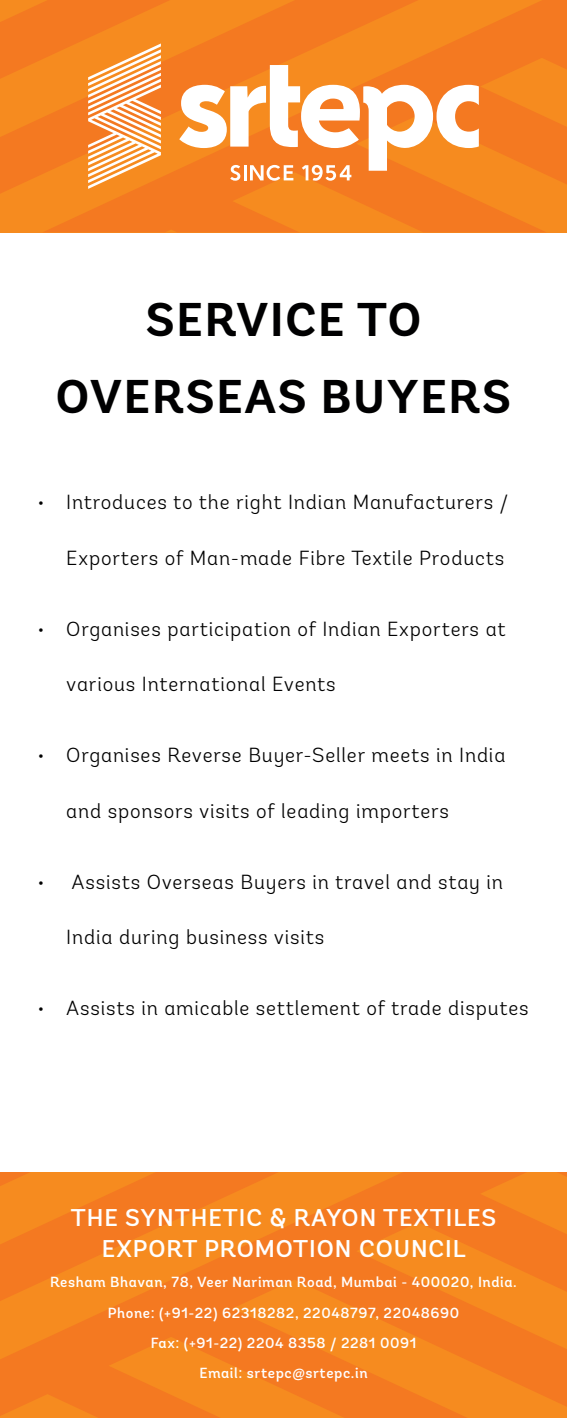
<style>
.page{position:relative;width:567px;height:1418px;background:#fff}
.page>*{position:absolute;margin:0;border:0;box-sizing:border-box;transform-origin:0 0}
.t1{font:700 47.24px/76.8px "Andes";letter-spacing:.04em;color:#000001;text-align:center}
.t2{font:500 24.22px/30.3px "Andes";letter-spacing:.04em;color:#fff;text-align:center}
.t3{font:300 20.4px "Andes";letter-spacing:.04em;color:#000001}
.t4{font:500 14.62px/30.3px "Andes";letter-spacing:.04em;color:#fff;text-align:center}
</style>
<div class="page">
<svg style="left:42px;top:0;width:525px;height:232px;background:#f48120"></svg>
<svg style="left:0;top:1172px;width:567px;height:245px;background:#f48120"></svg>
<svg style="left:0;top:0;width:170px;height:189px;background:#f6913b"></svg>
<svg style="left:179px;top:65px;width:300px;height:116px"></svg>
<h1 class="t1" style="left:56px;top:282px;width:457px">SERVICE TO<br>OVERSEAS BUYERS</h1>
<p class="t3" style="left:38px;top:490px;width:472px">• Introduces to the right Indian Manufacturers /</p>
<p class="t3" style="left:66px;top:545px;width:439px">Exporters of Man-made Fibre Textile Products</p>
<p class="t3" style="left:38px;top:616px;width:470px">• Organises participation of Indian Exporters at</p>
<p class="t3" style="left:66px;top:671px;width:271px">various International Events</p>
<p class="t3" style="left:38px;top:743px;width:469px">• Organises Reverse Buyer-Seller meets in India</p>
<p class="t3" style="left:66px;top:798px;width:384px">and sponsors visits of leading importers</p>
<p class="t3" style="left:38px;top:869px;width:467px">• Assists Overseas Buyers in travel and stay in</p>
<p class="t3" style="left:66px;top:924px;width:259px">India during business visits</p>
<p class="t3" style="left:38px;top:995px;width:493px">• Assists in amicable settlement of trade disputes</p>
<p class="t2" style="left:71px;top:1203px;width:427px">THE SYNTHETIC &amp; RAYON TEXTILES<br>EXPORT PROMOTION COUNCIL</p>
<p class="t4" style="left:50px;top:1267px;width:468px">Resham Bhavan, 78, Veer Nariman Road, Mumbai - 400020, India.<br>Phone: (+91-22) 62318282, 22048797, 22048690<br>Fax: (+91-22) 2204 8358 / 2281 0091<br>Email: srtepc@srtepc.in</p>
</div>
